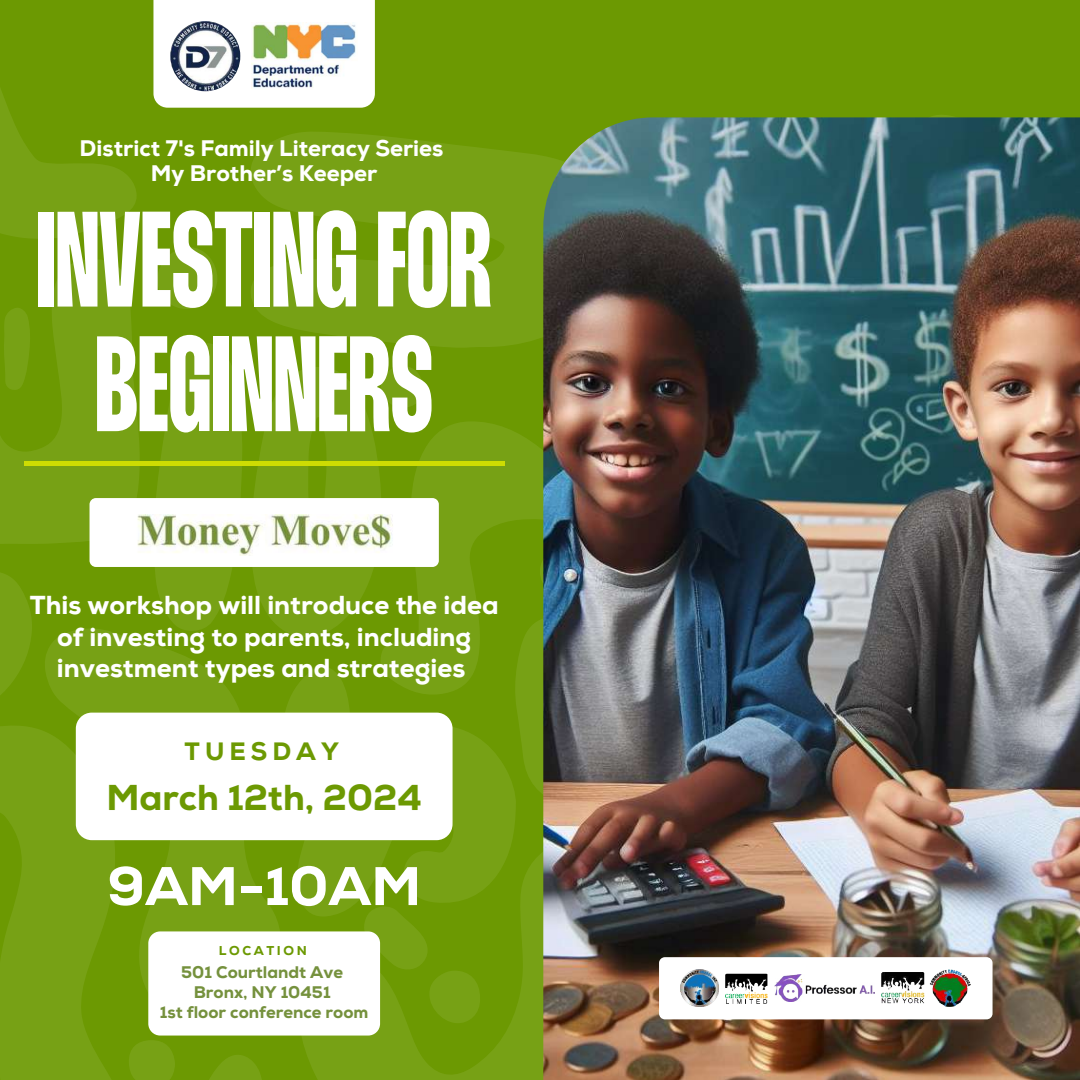
<style>
.page{position:relative;width:1080px;height:1080px;background:#6c9902}
.page>*{position:absolute;margin:0;border:0;box-sizing:border-box;transform-origin:0 0}
.t1{font:135.4px/124.6px "Thunder Bold LC";color:#fff;text-align:center;scale:.8 1}
.t2{font:800 54.2px "Nexa";color:#fff}
.t3{font:800 36px "Nexa";color:#6c9902}
.t4{font:800 26px/31.2px "Nexa";color:#fff;text-align:center}
.t5{font:800 25.1px "Nexa";letter-spacing:.2em;color:#6c9902}
.t6{font:800 22.5px/24.6px "Nexa";color:#fff;text-align:center}
.t7{font:800 16.8px/20px "Nexa";color:#75913d;text-align:center}
.t8{font:800 12.8px "Nexa";letter-spacing:.2em;color:#6c9902}
</style>
<div class="page">
<svg style="left:251px;top:132px;width:292px;height:216px;fill:#77a115"></svg>
<svg style="left:516px;top:697px;width:27px;height:97px;fill:#77a115"></svg>
<svg style="left:45px;top:628px;width:236px;height:303px;fill:#77a115"></svg>
<svg style="left:302px;top:869px;width:227px;height:211px;fill:#77a115"></svg>
<svg style="left:281px;top:667px;width:235px;height:251px;fill:#77a115"></svg>
<div style="left:529px;top:852px;width:14px;height:228px;background:#77a115"></div>
<svg style="left:379px;top:421px;width:164px;height:276px;fill:#77a115"></svg>
<svg style="left:152px;top:343px;width:90px;height:291px"></svg>
<svg style="left:0;top:88px;width:137px;height:151px"></svg>
<svg style="left:0;top:573px;width:32px;height:122px"></svg>
<svg style="left:157px;top:247px;width:60px;height:62px"></svg>
<svg style="left:363px;top:906px;width:118px;height:118px"></svg>
<svg style="left:0;top:259px;width:140px;height:286px"></svg>
<svg style="left:0;top:724px;width:265px;height:356px"></svg>
<svg style="left:251px;top:366px;width:173px;height:277px"></svg>
<img style="left:543px;top:117px;width:537px;height:963px">
<div style="left:24px;top:461px;width:480px;height:5px;background:#cddc03"></div>
<div style="left:76px;top:713px;width:377px;height:127px;background:#fff;border-radius:16px"></div>
<div style="left:90px;top:498px;width:349px;height:69px;background:#fff;border-radius:6px"></div>
<img style="left:137px;top:514px;width:256px;height:42px">
<div style="left:148px;top:931px;width:232px;height:105px;background:#fff;border-radius:12px"></div>
<div style="left:659px;top:957px;width:334px;height:62px;background:#fff;border-radius:6px"></div>
<img style="left:725px;top:973px;width:43px;height:30px">
<img style="left:882px;top:973px;width:43px;height:31px">
<img style="left:775px;top:975px;width:100px;height:27px">
<img style="left:929px;top:970px;width:42px;height:37px">
<img style="left:680px;top:970px;width:38px;height:37px">
<div style="left:153px;top:0;width:222px;height:108px;background:#fff"></div>
<img style="left:170px;top:21px;width:70px;height:70px;border-radius:35px">
<img style="left:252px;top:23px;width:106px;height:67px">
<p class="t6" style="left:80px;top:136px;width:365px">District 7's Family Literacy Series<br>My Brother’s Keeper</p>
<h1 class="t1" style="left:37px;top:207px;width:570px">INVESTING FOR<br>BEGINNERS</h1>
<p class="t4" style="left:30px;top:590px;width:470px">This workshop will introduce the idea of investing to parents, including investment types and strategies</p>
<p class="t5" style="left:185px;top:735px;width:156px">TUESDAY</p>
<h3 class="t3" style="left:106px;top:775px;width:317px">March 12th, 2024</h3>
<h2 class="t2" style="left:107px;top:852px;width:316px">9AM-10AM</h2>
<p class="t8" style="left:219px;top:942px;width:89px">LOCATION</p>
<p class="t7" style="left:160px;top:962px;width:210px">501 Courtlandt Ave<br>Bronx, NY 10451<br>1st floor conference room</p>
</div>
